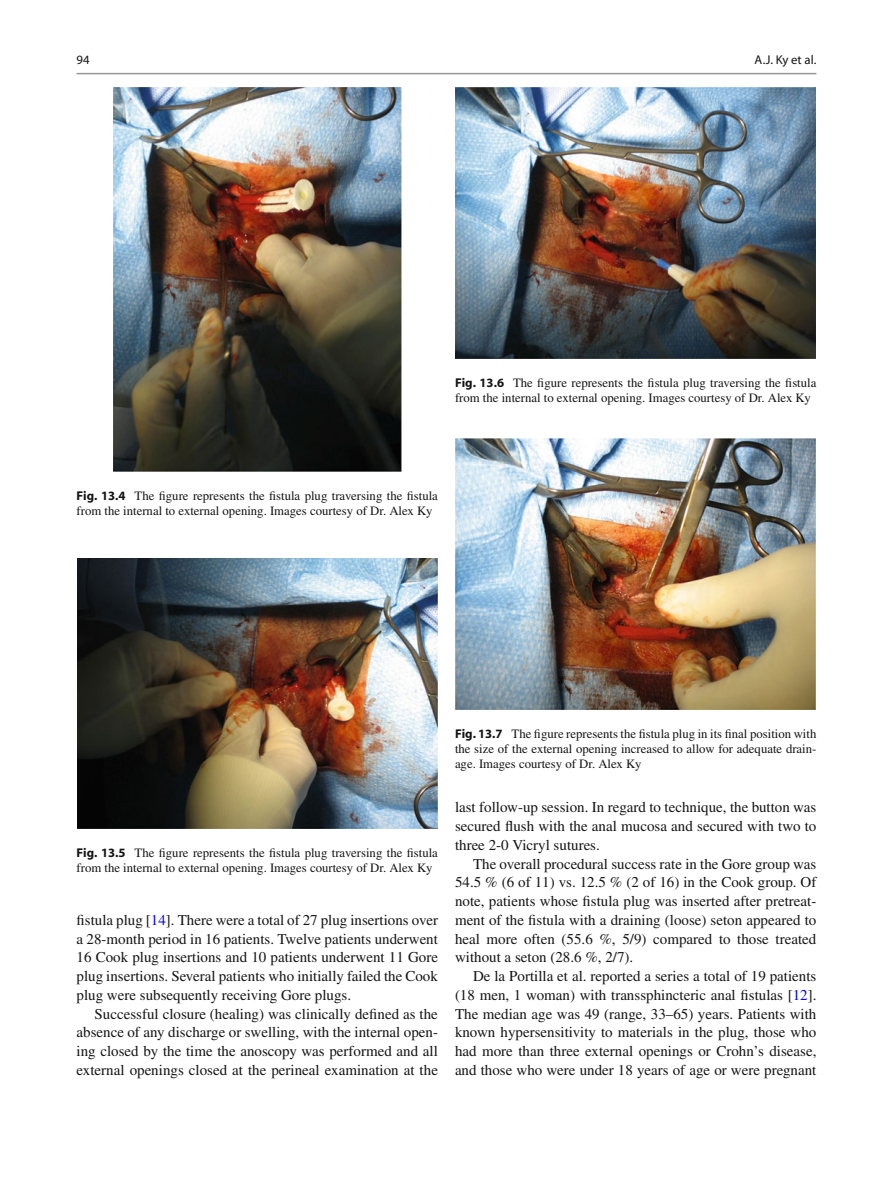
<style>
.page{position:relative;width:893px;height:1187px;background:#fff}
.page>*{position:absolute;margin:0;border:0;box-sizing:border-box;transform-origin:0 0}
.t1{font:15px/18.8px "Times";color:#131413;text-align:justify}
.t2{font:12.75px/15px "Times";color:#131413}
.t3{font:12.75px "Myriad";letter-spacing:.005em;color:#131413}
.s1{font-family:"Myriad";font-weight:700}
.s2{color:#00f}
</style>
<div class="page">
<img style="left:113px;top:88px;width:288px;height:383px">
<img style="left:77px;top:558px;width:360px;height:270px">
<img style="left:456px;top:88px;width:360px;height:270px">
<img style="left:456px;top:439px;width:360px;height:270px">
<hr style="left:77px;top:73px;width:739px;height:1px;background:#989898">
<p class="t3" style="left:77px;top:55px;width:15px">94</p>
<p class="t3" style="left:754px;top:55px;width:63px">A.J. Ky et al.</p>
<p class="t2" style="left:455px;top:376px;width:363px"><span class="s1">Fig. 13.6</span> The figure represents the fistula plug traversing the fistula from the internal to external opening. Images courtesy of Dr. Alex Ky</p>
<p class="t2" style="left:77px;top:489px;width:363px"><span class="s1">Fig. 13.4</span> The figure represents the fistula plug traversing the fistula from the internal to external opening. Images courtesy of Dr. Alex Ky</p>
<p class="t2" style="left:77px;top:846px;width:363px"><span class="s1">Fig. 13.5</span> The figure represents the fistula plug traversing the fistula from the internal to external opening. Images courtesy of Dr. Alex Ky</p>
<p class="t1" style="left:77px;top:911px;width:363px">fistula plug [ <span class="s2">14</span> ]. There were a total of 27 plug insertions over a 28-month period in 16 patients. Twelve patients underwent 16 Cook plug insertions and 10 patients underwent 11 Gore plug insertions. Several patients who initially failed the Cook plug were subsequently receiving Gore plugs.</p>
<p class="t1" style="left:77px;top:1005px;width:363px;text-indent:18px">Successful closure (healing) was clinically defined as the absence of any discharge or swelling, with the internal open&shy;ing closed by the time the anoscopy was performed and all external openings closed at the perineal examination at the</p>
<p class="t2" style="left:455px;top:727px;width:363px;text-align:justify"><span class="s1">Fig. 13.7</span> The figure represents the fistula plug in its final position with the size of the external opening increased to allow for adequate drain&shy;age. Images courtesy of Dr. Alex Ky</p>
<p class="t1" style="left:455px;top:799px;width:363px">last follow-up session. In regard to technique, the button was secured flush with the anal mucosa and secured with two to three 2-0 Vicryl sutures.</p>
<p class="t1" style="left:455px;top:855px;width:363px;text-indent:18px">The overall procedural success rate in the Gore group was 54.5 % (6 of 11) vs. 12.5 % (2 of 16) in the Cook group. Of note, patients whose fistula plug was inserted after pretreat&shy;ment of the fistula with a draining (loose) seton appeared to heal more often (55.6 %, 5/9) compared to those treated without a seton (28.6 %, 2/7).</p>
<p class="t1" style="left:455px;top:968px;width:363px;text-indent:18px">De la Portilla et al. reported a series a total of 19 patients (18 men, 1 woman) with transsphincteric anal fistulas [ <span class="s2">12</span> ].<br>The median age was 49 (range, 33–65) years. Patients with known hypersensitivity to materials in the plug, those who had more than three external openings or Crohn’s disease, and those who were under 18 years of age or were pregnant</p>
</div>
